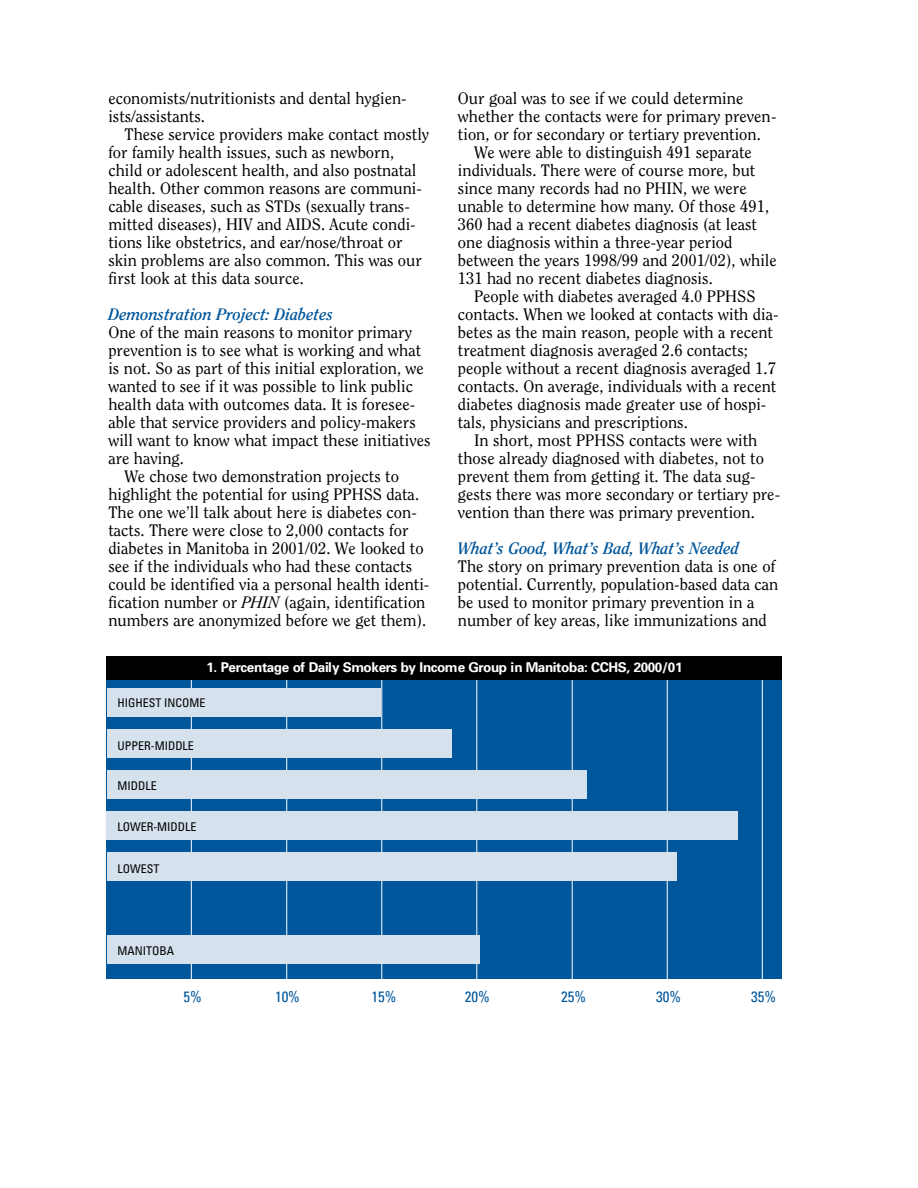
<style>
.page{position:relative;width:918px;height:1188px;background:#fff}
.page>*{position:absolute;margin:0;border:0;box-sizing:border-box;transform-origin:0 0}
.t1{font:16.5px/18px "Clearface";color:#000}
.t2{font:italic 700 16.5px "Clearface";color:#00569b}
.t3{font:condensed 15px "Univers";color:#00569b}
.t4{font:700 13.5px "Univers";letter-spacing:-.025em;color:#fff}
.t5{font:condensed 12px "Univers";color:#000}
.s1{font-style:italic}
</style>
<div class="page">
<div style="left:107px;top:680px;width:675px;height:298px;background:#00569b"></div>
<div style="left:107px;top:656px;width:675px;height:24px;background:#000"></div>
<hr style="left:191px;top:680px;width:1px;height:317px;background:#fff">
<hr style="left:286px;top:680px;width:1px;height:316px;background:#fff">
<hr style="left:382px;top:680px;width:1px;height:317px;background:#fff">
<hr style="left:477px;top:680px;width:1px;height:317px;background:#fff">
<hr style="left:572px;top:680px;width:1px;height:317px;background:#fff">
<hr style="left:667px;top:680px;width:1px;height:316px;background:#fff">
<hr style="left:762px;top:680px;width:1px;height:316px;background:#fff">
<div style="left:107px;top:812px;width:631px;height:28px;background:#d5e1ec"></div>
<div style="left:107px;top:730px;width:344px;height:28px;background:#d5e1ec"></div>
<div style="left:107px;top:688px;width:273px;height:28px;background:#d5e1ec"></div>
<div style="left:107px;top:771px;width:479px;height:28px;background:#d5e1ec"></div>
<div style="left:107px;top:935px;width:372px;height:28px;background:#d5e1ec"></div>
<div style="left:107px;top:853px;width:569px;height:28px;background:#d5e1ec"></div>
<p class="t1" style="left:108px;top:91px;width:300px">economists/nutritionists and dental hygien&shy;ists/assistants.</p>
<p class="t1" style="left:108px;top:127px;width:322px;text-indent:16px">These service providers make contact mostly for family health issues, such as newborn, child or adolescent health, and also postnatal health. Other common reasons are communi&shy;cable diseases, such as STDs (sexually trans&shy;mitted diseases), HIV and AIDS. Acute condi&shy;tions like obstetrics, and ear/nose/throat or skin problems are also common. This was our first look at this data source.</p>
<p class="t2" style="left:108px;top:308px;width:226px">Demonstration Project: Diabetes</p>
<p class="t1" style="left:108px;top:325px;width:305px">One of the main reasons to monitor primary</p>
<p class="t1" style="left:108px;top:343px;width:314px">prevention is to see what is working and what</p>
<p class="t1" style="left:108px;top:361px;width:317px">is not. So as part of this initial exploration, we</p>
<p class="t1" style="left:108px;top:379px;width:306px">wanted to see if it was possible to link public</p>
<p class="t1" style="left:108px;top:397px;width:308px">health data with outcomes data. It is foresee-</p>
<p class="t1" style="left:108px;top:415px;width:309px">able that service providers and policy-makers</p>
<p class="t1" style="left:108px;top:433px;width:324px">will want to know what impact these initiatives</p>
<p class="t1" style="left:108px;top:451px;width:77px">are having.</p>
<p class="t1" style="left:125px;top:469px;width:276px">We chose two demonstration projects to</p>
<p class="t1" style="left:108px;top:487px;width:312px">highlight the potential for using PPHSS data.</p>
<p class="t1" style="left:108px;top:505px;width:310px">The one we’ll talk about here is diabetes con-</p>
<p class="t1" style="left:108px;top:523px;width:302px">tacts. There were close to 2,000 contacts for</p>
<p class="t1" style="left:108px;top:541px;width:317px">diabetes in Manitoba in 2001/02. We looked to</p>
<p class="t1" style="left:108px;top:559px;width:305px">see if the individuals who had these contacts</p>
<p class="t1" style="left:108px;top:577px;width:323px">could be identified via a personal health identi-</p>
<p class="t1" style="left:108px;top:595px;width:319px">fication number or <span class="s1">PHIN</span> (again, identification</p>
<p class="t1" style="left:108px;top:613px;width:319px">numbers are anonymized before we get them).</p>
<p class="t1" style="left:458px;top:91px;width:287px">Our goal was to see if we could determine</p>
<p class="t1" style="left:458px;top:109px;width:320px">whether the contacts were for primary preven-</p>
<p class="t1" style="left:458px;top:127px;width:304px">tion, or for secondary or tertiary prevention.</p>
<p class="t1" style="left:474px;top:145px;width:279px">We were able to distinguish 491 separate</p>
<p class="t1" style="left:458px;top:163px;width:299px">individuals. There were of course more, but</p>
<p class="t1" style="left:458px;top:181px;width:290px">since many records had no PHIN, we were</p>
<p class="t1" style="left:458px;top:199px;width:313px">unable to determine how many. Of those 491,</p>
<p class="t1" style="left:458px;top:217px;width:301px">360 had a recent diabetes diagnosis (at least</p>
<p class="t1" style="left:458px;top:235px;width:276px">one diagnosis within a three-year period</p>
<p class="t1" style="left:458px;top:253px;width:320px">between the years 1998/99 and 2001/02), while</p>
<p class="t1" style="left:458px;top:271px;width:256px">131 had no recent diabetes diagnosis.</p>
<p class="t1" style="left:474px;top:289px;width:283px">People with diabetes averaged 4.0 PPHSS</p>
<p class="t1" style="left:458px;top:307px;width:322px">contacts. When we looked at contacts with dia-</p>
<p class="t1" style="left:458px;top:325px;width:317px">betes as the main reason, people with a recent</p>
<p class="t1" style="left:458px;top:343px;width:292px">treatment diagnosis averaged 2.6 contacts;</p>
<p class="t1" style="left:458px;top:361px;width:320px">people without a recent diagnosis averaged 1.7</p>
<p class="t1" style="left:458px;top:379px;width:320px">contacts. On average, individuals with a recent</p>
<p class="t1" style="left:458px;top:397px;width:310px">diabetes diagnosis made greater use of hospi-</p>
<p class="t1" style="left:458px;top:415px;width:231px">tals, physicians and prescriptions.</p>
<p class="t1" style="left:474px;top:433px;width:285px">In short, most PPHSS contacts were with</p>
<p class="t1" style="left:458px;top:451px;width:308px">those already diagnosed with diabetes, not to</p>
<p class="t1" style="left:458px;top:469px;width:299px">prevent them from getting it. The data sug-</p>
<p class="t1" style="left:458px;top:487px;width:324px">gests there was more secondary or tertiary pre-</p>
<p class="t1" style="left:458px;top:505px;width:298px">vention than there was primary prevention.</p>
<p class="t2" style="left:458px;top:542px;width:283px">What’s Good, What’s Bad, What’s Needed</p>
<p class="t1" style="left:458px;top:559px;width:322px">The story on primary prevention data is one of potential. Currently, population-based data can be used to monitor primary prevention in a number of key areas, like immunizations and</p>
<p class="t4" style="left:207px;top:662px;width:477px">1. Percentage of Daily Smokers by Income Group in Manitoba: CCHS, 2000/01</p>
<p class="t5" style="left:117px;top:699px;width:90px">HIGHEST INCOME</p>
<p class="t5" style="left:117px;top:741px;width:78px">UPPER-MIDDLE</p>
<p class="t5" style="left:117px;top:781px;width:41px">MIDDLE</p>
<p class="t5" style="left:117px;top:823px;width:81px">LOWER-MIDDLE</p>
<p class="t5" style="left:117px;top:864px;width:43px">LOWEST</p>
<p class="t5" style="left:117px;top:946px;width:58px">MANITOBA</p>
<p class="t3" style="left:184px;top:991px;width:20px">5%</p>
<p class="t3" style="left:275px;top:991px;width:26px">10%</p>
<p class="t3" style="left:372px;top:991px;width:26px">15%</p>
<p class="t3" style="left:465px;top:991px;width:26px">20%</p>
<p class="t3" style="left:561px;top:991px;width:26px">25%</p>
<p class="t3" style="left:656px;top:991px;width:26px">30%</p>
<p class="t3" style="left:751px;top:991px;width:26px">35%</p>
</div>
